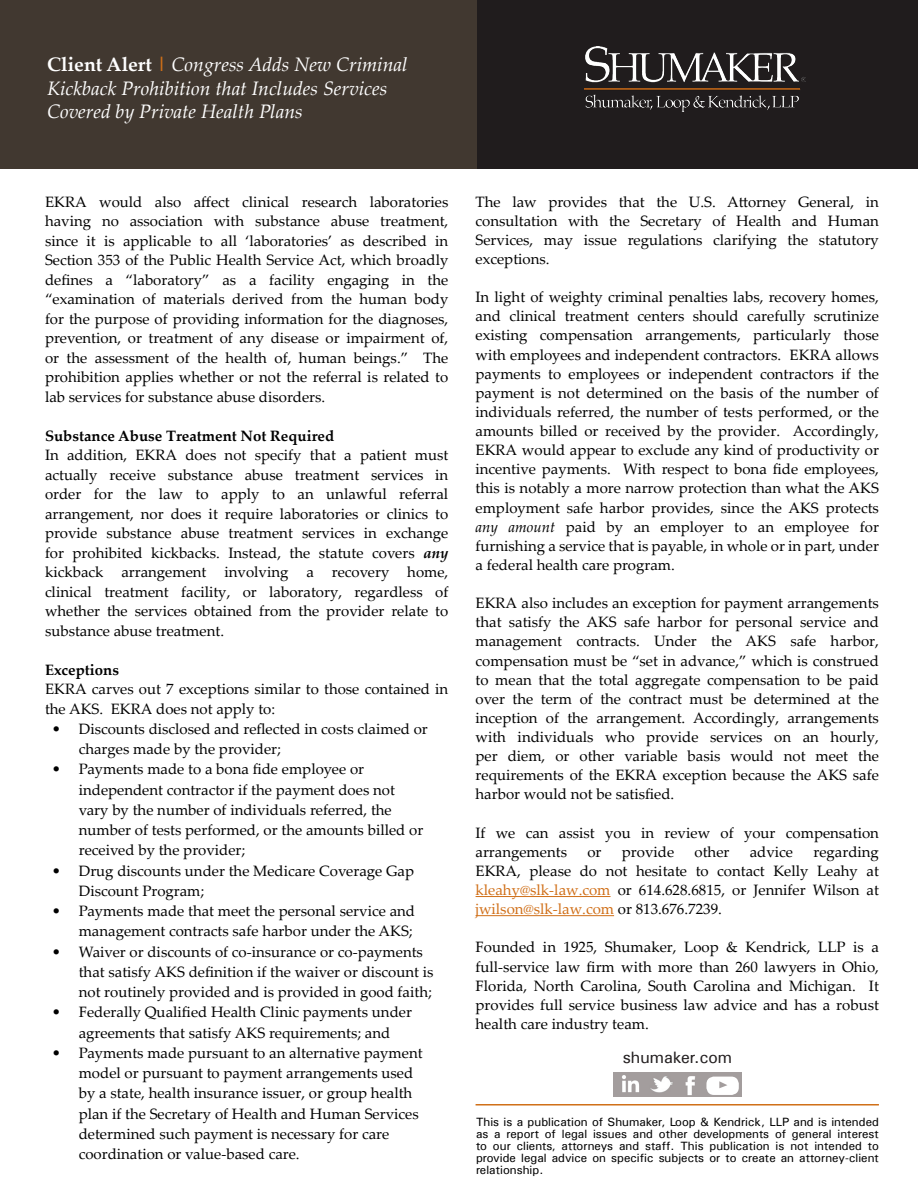
<style>
.page{position:relative;width:918px;height:1188px;background:#fff}
.page>*{position:absolute;margin:0;border:0;box-sizing:border-box;transform-origin:0 0}
.t1{font:italic 19.5px "Palatino Linotype";color:#fff}
.t2{font:16.5px "Univers";color:#231f20}
.t3{font:15px/19.5px "Palatino Linotype";color:#000;text-align:justify}
.t4{font:700 15px "Palatino Linotype";color:#000}
.t5{font:12px/12px "Univers";color:#000;text-align:justify}
.s1{font-weight:700;font-style:normal}
.s2{font-weight:700;color:#d06f18}
.s3{font-weight:700;font-style:italic}
.s4{font-style:italic}
.s5{color:#d06f18}
</style>
<div class="page">
<div style="left:1px;top:0;width:917px;height:168px;background:#201c1d"></div>
<div style="left:0;top:0;width:477px;height:168px;background:#413830"></div>
<img style="left:585px;top:47px;width:220px;height:64px">
<hr style="left:476px;top:896px;width:135px;height:1px;background:#d06f18">
<hr style="left:476px;top:915px;width:138px;height:1px;background:#d06f18">
<hr style="left:476px;top:1104px;width:403px;height:2px;background:#d06f18">
<div style="left:613px;top:1073px;width:129px;height:24px;background:#a39d9d"></div>
<img style="left:622px;top:1075px;width:17px;height:18px">
<img style="left:650px;top:1076px;width:23px;height:17px">
<img style="left:685px;top:1076px;width:10px;height:20px">
<div style="left:706px;top:1077px;width:33px;height:18px;background:#fff;border-radius:8px"></div>
<svg style="left:719px;top:1081px;width:8px;height:7px"></svg>
<p class="t1" style="left:47px;top:51px;width:362px"><span class="s1">Client Alert</span> <span class="s2">|</span> Congress Adds New Criminal</p>
<p class="t1" style="left:47px;top:74px;width:342px">Kickback Prohibition that Includes Services</p>
<p class="t1" style="left:47px;top:98px;width:257px">Covered by Private Health Plans</p>
<p class="t3" style="left:45px;top:191px;width:405px">EKRA would also affect clinical research laboratories having no association with substance abuse treatment, since it is applicable to all ‘laboratories’ as described in Section 353 of the Public Health Service Act, which broadly defines a “laboratory” as a facility engaging in the “examination of materials derived from the human body for the purpose of providing information for the diagnoses, prevention, or treatment of any disease or impairment of, or the assessment of the health of, human beings.” The prohibition applies whether or not the referral is related to lab services for substance abuse disorders.</p>
<p class="t4" style="left:45px;top:425px;width:291px">Substance Abuse Treatment Not Required</p>
<p class="t3" style="left:45px;top:445px;width:405px">In addition, EKRA does not specify that a patient must actually receive substance abuse treatment services in order for the law to apply to an unlawful referral arrangement, nor does it require laboratories or clinics to provide substance abuse treatment services in exchange for prohibited kickbacks. Instead, the statute covers <span class="s3">any </span>kickback arrangement involving a recovery home, clinical treatment facility, or laboratory, regardless of whether the services obtained from the provider relate to substance abuse treatment.</p>
<p class="t4" style="left:45px;top:659px;width:76px">Exceptions</p>
<p class="t3" style="left:45px;top:679px;width:405px">EKRA carves out 7 exceptions similar to those contained in the AKS. EKRA does not apply to:</p>
<p class="t3" style="left:79px;top:718px;width:351px;line-height:20.2px;text-indent:-27px">• Discounts disclosed and reflected in costs claimed or charges made by the provider;</p>
<p class="t3" style="left:79px;top:758px;width:346px;line-height:20.2px;text-align:left;text-indent:-27px">• Payments made to a bona fide employee or independent contractor if the payment does not vary by the number of individuals referred, the number of tests performed, or the amounts billed or received by the provider;</p>
<p class="t3" style="left:79px;top:860px;width:337px;line-height:20.2px;text-indent:-27px">• Drug discounts under the Medicare Coverage Gap<br>Discount Program;</p>
<p class="t3" style="left:52px;top:900px;width:365px;line-height:20.2px;text-align:right">• Payments made that meet the personal service and management contracts safe harbor under the AKS;</p>
<p class="t3" style="left:79px;top:941px;width:356px;line-height:20.2px;text-align:left;text-indent:-27px">• Waiver or discounts of co-insurance or co-payments that satisfy AKS definition if the waiver or discount is not routinely provided and is provided in good faith;</p>
<p class="t3" style="left:52px;top:1001px;width:362px;line-height:20.2px;text-align:center">• Federally Qualified Health Clinic payments under agreements that satisfy AKS requirements; and</p>
<p class="t3" style="left:79px;top:1042px;width:345px;line-height:20.2px;text-align:left;text-indent:-27px">• Payments made pursuant to an alternative payment model or pursuant to payment arrangements used by a state, health insurance issuer, or group health plan if the Secretary of Health and Human Services determined such payment is necessary for care coordination or value-based care.</p>
<p class="t3" style="left:476px;top:191px;width:405px">The law provides that the U.S. Attorney General, in consultation with the Secretary of Health and Human Services, may issue regulations clarifying the statutory exceptions.</p>
<p class="t3" style="left:476px;top:287px;width:405px;line-height:19px">In light of weighty criminal penalties labs, recovery homes, and clinical treatment centers should carefully scrutinize existing compensation arrangements, particularly those with employees and independent contractors. EKRA allows payments to employees or independent contractors if the payment is not determined on the basis of the number of individuals referred, the number of tests performed, or the amounts billed or received by the provider. Accordingly, EKRA would appear to exclude any kind of productivity or incentive payments. With respect to bona fide employees, this is notably a more narrow protection than what the AKS employment safe harbor provides, since the AKS protects <span class="s4">any amount</span> paid by an employer to an employee for furnishing a service that is payable, in whole or in part, under a federal health care program.</p>
<p class="t3" style="left:476px;top:593px;width:405px">EKRA also includes an exception for payment arrangements that satisfy the AKS safe harbor for personal service and management contracts. Under the AKS safe harbor, compensation must be “set in advance,” which is construed to mean that the total aggregate compensation to be paid over the term of the contract must be determined at the inception of the arrangement. Accordingly, arrangements with individuals who provide services on an hourly, per diem, or other variable basis would not meet the requirements of the EKRA exception because the AKS safe harbor would not be satisfied.</p>
<p class="t3" style="left:476px;top:822px;width:405px">If we can assist you in review of your compensation arrangements</p>
<p class="t3" style="left:476px;top:841px;width:405px;text-indent:338px">regarding EKRA, please do not hesitate to contact Kelly Leahy at <span class="s5">kleahy@slk-law.com</span> or 614.628.6815, or Jennifer Wilson at <span class="s5">jwilson@slk-law.com</span> or 813.676.7239.</p>
<p class="t3" style="left:476px;top:937px;width:405px;line-height:19px">Founded in 1925, Shumaker, Loop &amp; Kendrick, LLP is a full-service law firm with more than 260 lawyers in Ohio, Florida, North Carolina, South Carolina and Michigan. It provides full service business law advice and has a robust health care industry team.</p>
<p class="t3" style="left:587px;top:841px;width:16px">or</p>
<p class="t3" style="left:622px;top:841px;width:54px">provide</p>
<p class="t3" style="left:695px;top:841px;width:36px">other</p>
<p class="t3" style="left:750px;top:841px;width:45px">advice</p>
<p class="t2" style="left:623px;top:1047px;width:111px">shumaker.com</p>
<p class="t5" style="left:476px;top:1116px;width:404px">This is a publication of Shumaker, Loop &amp; Kendrick, LLP and is intended as a report of legal issues and other developments of general interest to our clients, attorneys and staff. This publication is not intended to provide legal advice on specific subjects or to create an attorney-client relationship.</p>
</div>
